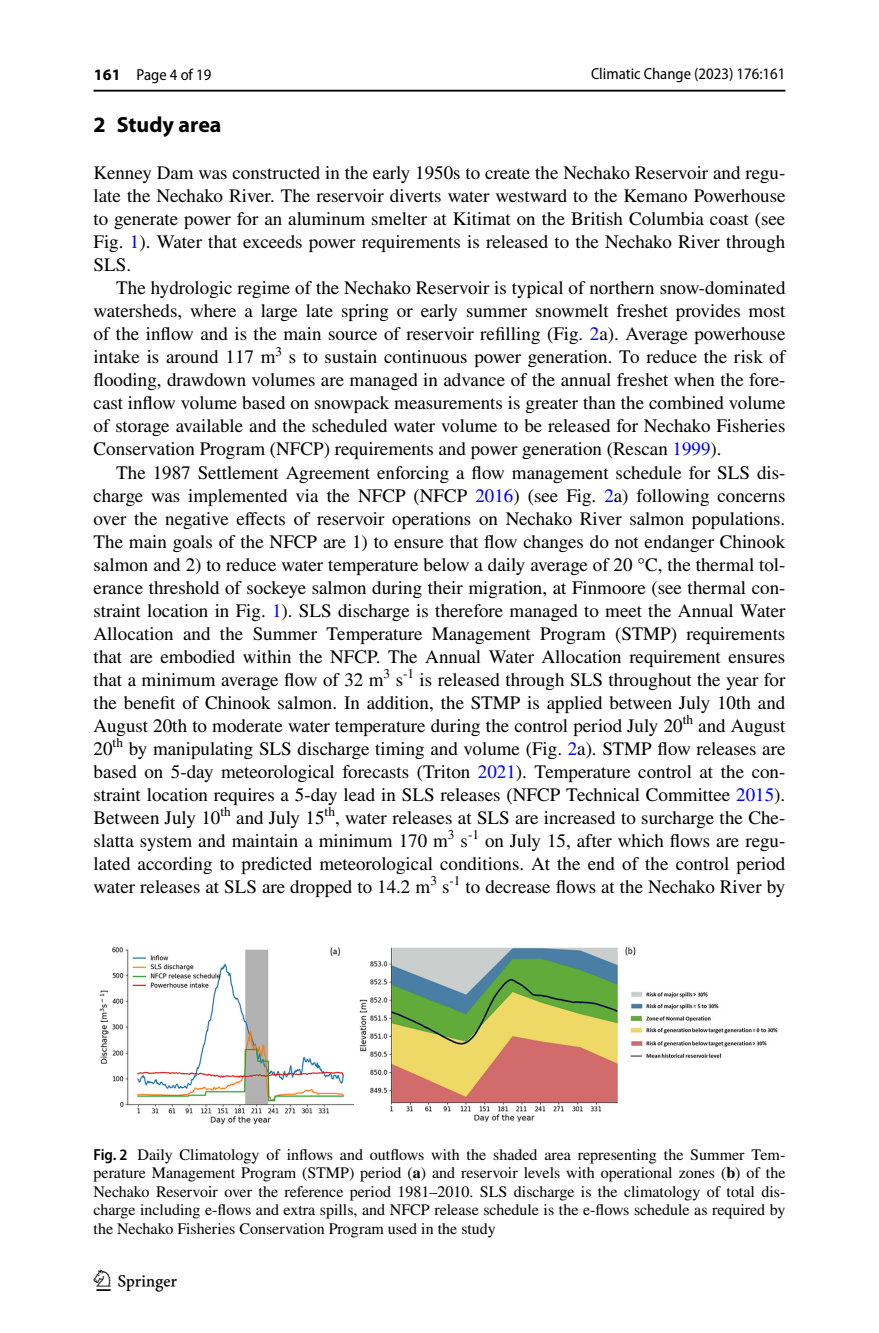
<style>
.page{position:relative;width:879px;height:1333px;background:#fff}
.page>*{position:absolute;margin:0;border:0;box-sizing:border-box;transform-origin:0 0}
.t1{font:30px "Springnew Regular 4";color:#000}
.t2{font:700 22px "Myriad Pro";color:#000}
.t3{font:19px/23px "STIX";color:#000;text-align:justify}
.t4{font:16px/18.4px "STIX";color:#000;text-align:justify}
.t5{font:semi-condensed 16px "Myriad Pro";color:#000}
.s1{font-weight:700;font-stretch:normal}
.s2{color:#00f}
.s3{font-family:"Myriad Pro";font-weight:600;font-stretch:semi-condensed}
.s4{font-weight:700}
</style>
<div class="page">
<hr style="left:94px;top:90px;width:691px;height:2px;background:#000">
<img style="left:99px;top:946px;width:679px;height:178px">
<p class="t5" style="left:591px;top:65px;width:196px">Climatic Change (2023) 176:161</p>
<p class="t5" style="left:94px;top:66px;width:119px"><span class="s1">161</span> Page 4 of 19</p>
<p class="t2" style="left:94px;top:110px;width:129px">2 Study area</p>
<p class="t3" style="left:94px;top:163px;width:693px">Kenney Dam was constructed in the early 1950s to create the Nechako Reservoir and regu&shy;late the Nechako River. The reservoir diverts water westward to the Kemano Powerhouse to generate power for an aluminum smelter at Kitimat on the British Columbia coast (see Fig. <span class="s2">1</span>). Water that exceeds power requirements is released to the Nechako River through SLS.</p>
<p class="t3" style="left:94px;top:278px;width:693px;text-indent:23px">The hydrologic regime of the Nechako Reservoir is typical of northern snow-dominated watersheds, where a large late spring or early summer snowmelt freshet provides most of the inflow and is the main source of reservoir refilling (Fig. <span class="s2">2</span>a). Average powerhouse intake is around 117 m<sup>3</sup> s to sustain continuous power generation. To reduce the risk of flooding, drawdown volumes are managed in advance of the annual freshet when the fore&shy;cast inflow volume based on snowpack measurements is greater than the combined volume of storage available and the scheduled water volume to be released for Nechako Fisheries Conservation Program (NFCP) requirements and power generation (Rescan <span class="s2">1999</span>).</p>
<p class="t3" style="left:94px;top:462px;width:693px;text-indent:23px">The 1987 Settlement Agreement enforcing a flow management schedule for SLS dis&shy;charge was implemented via the NFCP (NFCP <span class="s2">2016</span>) (see Fig. <span class="s2">2</span>a) following concerns over the negative effects of reservoir operations on Nechako River salmon populations.<br>The main goals of the NFCP are 1) to ensure that flow changes do not endanger Chinook salmon and 2) to reduce water temperature below a daily average of 20 °C, the thermal tol&shy;erance threshold of sockeye salmon during their migration, at Finmoore (see thermal con&shy;straint location in Fig. <span class="s2">1</span>). SLS discharge is therefore managed to meet the Annual Water Allocation and the Summer Temperature Management Program (STMP) requirements that are embodied within the NFCP. The Annual Water Allocation requirement ensures that a minimum average flow of 32 m<sup>3</sup> s<sup>-1</sup> is released through SLS throughout the year for the benefit of Chinook salmon. In addition, the STMP is applied between July 10th and August 20th to moderate water temperature during the control period July 20<sup>th</sup> and August 20<sup>th</sup> by manipulating SLS discharge timing and volume (Fig. <span class="s2">2</span>a). STMP flow releases are based on 5-day meteorological forecasts (Triton <span class="s2">2021</span>). Temperature control at the con&shy;straint location requires a 5-day lead in SLS releases (NFCP Technical Committee <span class="s2">2015</span>).<br>Between July 10<sup>th</sup> and July 15<sup>th</sup>, water releases at SLS are increased to surcharge the Che&shy;slatta system and maintain a minimum 170 m<sup>3</sup> s<sup>-1</sup> on July 15, after which flows are regu&shy;lated according to predicted meteorological conditions. At the end of the control period water releases at SLS are dropped to 14.2 m<sup>3</sup> s<sup>-1</sup> to decrease flows at the Nechako River by</p>
<p class="t4" style="left:94px;top:1146px;width:693px"><span class="s3">Fig. 2</span> Daily Climatology of inflows and outflows with the shaded area representing the Summer Tem&shy;perature Management Program (STMP) period (<span class="s4">a</span>) and reservoir levels with operational zones (<span class="s4">b</span>) of the Nechako Reservoir over the reference period 1981–2010. SLS discharge is the climatology of total dis&shy;charge including e-flows and extra spills, and NFCP release schedule is the e-flows schedule as required by the Nechako Fisheries Conservation Program used in the study</p>
<h1 class="t1" style="left:96px;top:1269px;width:83px">1 3</h1>
</div>
